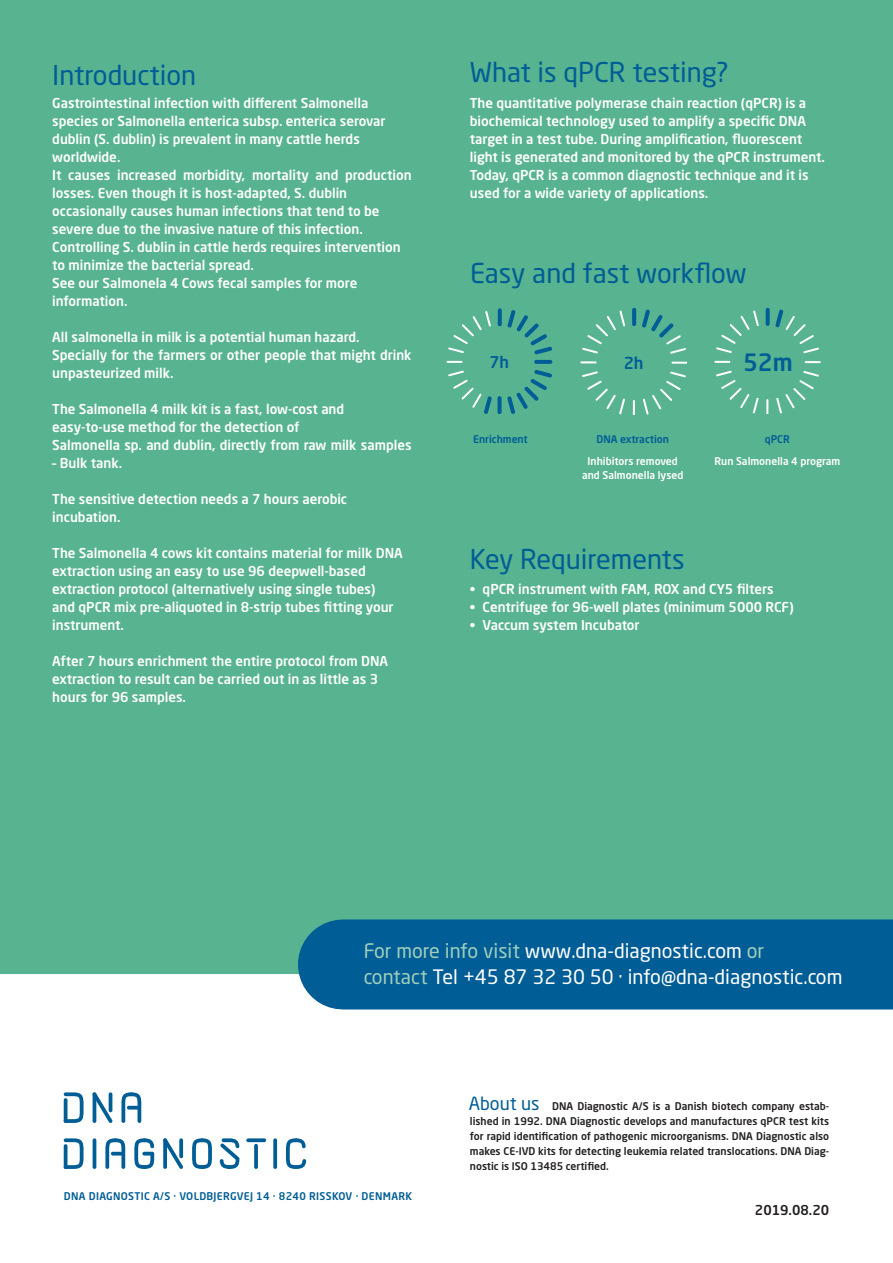
<style>
.page{position:relative;width:893px;height:1263px;background:#fff}
.page>*{position:absolute;margin:0;border:0;box-sizing:border-box;transform-origin:0 0}
.DNA_rubrik{font:27px "Neo Sans Pro";color:#005d95}
.t1{font:500 23.55px "Neo Sans Pro";color:#005d95}
.DNA_rubrik-2{font:19.8px/26px "Neo Sans Pro";color:#fff}
.DNA_rubrik-3{font:18px "Neo Sans Pro";color:#005d95}
.t2{font:500 16.35px "Neo Sans Pro";color:#005d95}
.t3{font:500 16.05px "Neo Sans Pro";color:#005d95}
.DNA_brød{font:500 13.5px/18px "Neo Sans Pro";color:#fff}
.DNA_pagina{font:500 13.5px "Neo Sans Pro";color:#231f20}
.DNA_pagina-2{font:500 10.5px/15px "Neo Sans Pro";color:#231f20;text-align:justify}
.DNA_brød-2{font:500 10.5px/13.5px "Neo Sans Pro";color:#fff;text-align:center}
.DNA_brød-3{font:500 10.5px "Neo Sans Pro";letter-spacing:.03em;color:#005d95}
.DNA_brød-4{font:500 10.5px "Neo Sans Pro";color:#005d95}
.s1{color:#a0cfbc}
</style>
<div class="page">
<div style="left:0;top:0;width:893px;height:973px;background:#57b390"></div>
<svg style="left:448px;top:370px;width:104px;height:43px"></svg>
<svg style="left:446px;top:361px;width:16px;height:2px"></svg>
<svg style="left:448px;top:311px;width:43px;height:42px"></svg>
<div style="left:498px;top:308px;width:4px;height:18px;border:2px solid #005d95"></div>
<svg style="left:499px;top:309px;width:54px;height:54px"></svg>
<div style="left:534px;top:360px;width:18px;height:4px;border:2px solid #005d95"></div>
<svg style="left:93px;top:1092px;width:19px;height:31px"></svg>
<svg style="left:163px;top:1138px;width:20px;height:31px"></svg>
<svg style="left:246px;top:1138px;width:20px;height:4px"></svg>
<svg style="left:254px;top:1144px;width:4px;height:25px"></svg>
<svg style="left:64px;top:1138px;width:20px;height:31px"></svg>
<hr style="left:93px;top:1138px;width:3px;height:31px;background:#005d95;border-radius:2px">
<svg style="left:273px;top:1138px;width:4px;height:31px"></svg>
<svg style="left:121px;top:1092px;width:20px;height:31px"></svg>
<svg style="left:105px;top:1138px;width:20px;height:31px"></svg>
<svg style="left:220px;top:1138px;width:19px;height:31px"></svg>
<svg style="left:192px;top:1138px;width:20px;height:31px"></svg>
<svg style="left:134px;top:1138px;width:20px;height:31px"></svg>
<svg style="left:286px;top:1138px;width:20px;height:31px"></svg>
<svg style="left:64px;top:1092px;width:20px;height:31px"></svg>
<div style="left:343px;top:919px;width:550px;height:90px;background:#005d95"></div>
<svg style="left:776px;top:371px;width:43px;height:42px"></svg>
<svg style="left:766px;top:399px;width:2px;height:14px"></svg>
<svg style="left:716px;top:371px;width:43px;height:42px"></svg>
<svg style="left:714px;top:361px;width:16px;height:2px"></svg>
<svg style="left:716px;top:310px;width:43px;height:43px"></svg>
<div style="left:766px;top:308px;width:4px;height:18px;border:2px solid #005d95"></div>
<svg style="left:767px;top:308px;width:52px;height:45px"></svg>
<svg style="left:805px;top:361px;width:16px;height:2px"></svg>
<svg style="left:643px;top:371px;width:43px;height:43px"></svg>
<svg style="left:633px;top:400px;width:2px;height:14px"></svg>
<svg style="left:582px;top:371px;width:43px;height:43px"></svg>
<svg style="left:580px;top:361px;width:16px;height:2px"></svg>
<svg style="left:582px;top:310px;width:43px;height:43px"></svg>
<div style="left:632px;top:308px;width:4px;height:18px;border:2px solid #005d95"></div>
<svg style="left:642px;top:309px;width:44px;height:45px"></svg>
<svg style="left:671px;top:362px;width:16px;height:2px"></svg>
<p class="DNA_rubrik" style="left:52px;top:58px;width:146px">Introduction</p>
<p class="DNA_rubrik" style="left:470px;top:55px;width:261px">What is qPCR testing?</p>
<p class="DNA_brød" style="left:52px;top:94px;width:318px">Gastrointestinal infection with different Salmonella</p>
<p class="DNA_brød" style="left:52px;top:112px;width:335px">species or Salmonella enterica subsp. enterica serovar</p>
<p class="DNA_brød" style="left:52px;top:130px;width:309px">dublin (S. dublin) is prevalent in many cattle herds</p>
<p class="DNA_brød" style="left:52px;top:148px;width:70px">worldwide.</p>
<p class="DNA_brød" style="left:52px;top:166px;width:361px">It causes increased morbidity, mortality and production losses. Even though it is host-adapted, S. dublin</p>
<p class="DNA_brød" style="left:52px;top:202px;width:329px">occasionally causes human infections that tend to be</p>
<p class="DNA_brød" style="left:52px;top:220px;width:312px">severe due to the invasive nature of this infection.</p>
<p class="DNA_brød" style="left:52px;top:238px;width:350px">Controlling S. dublin in cattle herds requires intervention</p>
<p class="DNA_brød" style="left:52px;top:256px;width:203px">to minimize the bacterial spread.</p>
<p class="DNA_brød" style="left:52px;top:274px;width:307px">See our Salmonela 4 Cows fecal samples for more</p>
<p class="DNA_brød" style="left:52px;top:292px;width:77px">information.</p>
<p class="DNA_brød" style="left:52px;top:328px;width:309px">All salmonella in milk is a potential human hazard.</p>
<p class="DNA_brød" style="left:52px;top:346px;width:361px">Specially for the farmers or other people that might drink unpasteurized milk.</p>
<p class="DNA_brød" style="left:52px;top:400px;width:293px">The Salmonella 4 milk kit is a fast, low-cost and</p>
<p class="DNA_brød" style="left:52px;top:418px;width:249px">easy-to-use method for the detection of</p>
<p class="DNA_brød" style="left:52px;top:436px;width:361px">Salmonella sp. and dublin, directly from raw milk samples</p>
<p class="DNA_brød" style="left:52px;top:454px;width:71px">– Bulk tank.</p>
<p class="DNA_brød" style="left:52px;top:490px;width:296px">The sensitive detection needs a 7 hours aerobic</p>
<p class="DNA_brød" style="left:52px;top:508px;width:70px">incubation.</p>
<p class="DNA_brød" style="left:52px;top:544px;width:352px">The Salmonella 4 cows kit contains material for milk DNA extraction using an easy to use 96 deepwell-based</p>
<p class="DNA_brød" style="left:52px;top:580px;width:343px">extraction protocol (alternatively using single tubes) and qPCR mix pre-aliquoted in 8-strip tubes fitting your instrument.</p>
<p class="DNA_brød" style="left:52px;top:652px;width:337px">After 7 hours enrichment the entire protocol from DNA extraction to result can be carried out in as little as 3 hours for 96 samples.</p>
<p class="DNA_brød" style="left:470px;top:94px;width:356px">The quantitative polymerase chain reaction (qPCR) is a biochemical technology used to amplify a specific DNA target in a test tube. During amplification, fluorescent light is generated and monitored by the qPCR instrument.<br>Today, qPCR is a common diagnostic technique and it is used for a wide variety of applications.</p>
<p class="DNA_rubrik" style="left:470px;top:257px;width:278px">Easy and fast workflow</p>
<p class="t3" style="left:489px;top:352px;width:21px">7h</p>
<p class="DNA_brød-4" style="left:473px;top:432px;width:56px">Enrichment</p>
<p class="t2" style="left:624px;top:352px;width:21px">2h</p>
<p class="t1" style="left:743px;top:347px;width:51px">52m</p>
<p class="DNA_brød-4" style="left:596px;top:432px;width:74px">DNA extraction</p>
<p class="DNA_brød-2" style="left:582px;top:454px;width:103px">Inhibitors removed and Salmonella lysed</p>
<p class="DNA_brød-3" style="left:765px;top:432px;width:27px">qPCR</p>
<p class="DNA_brød-2" style="left:714px;top:454px;width:127px">Run Salmonella 4 program</p>
<p class="DNA_rubrik" style="left:470px;top:543px;width:216px">Key Requirements</p>
<p class="DNA_brød" style="left:470px;top:580px;width:305px">• qPCR instrument with FAM, ROX and CY5 filters</p>
<p class="DNA_brød" style="left:470px;top:598px;width:325px">• Centrifuge for 96-well plates (minimum 5000 RCF)</p>
<p class="DNA_brød" style="left:470px;top:616px;width:171px">• Vaccum system Incubator</p>
<p class="DNA_rubrik-2" style="left:364px;top:937px;width:480px"><span class="s1">For more info visit</span> www.dna-diagnostic.com <span class="s1">or<br>contact</span> Tel +45 87 32 30 50 · info@dna-diagnostic.com</p>
<p class="DNA_brød-3" style="left:64px;top:1189px;width:350px">DNA DIAGNOSTIC A/S · VOLDBJERGVEJ 14 · 8240 RISSKOV · DENMARK</p>
<p class="DNA_rubrik-3" style="left:469px;top:1092px;width:72px">About us</p>
<p class="DNA_pagina-2" style="left:470px;top:1098px;width:361px;text-indent:82px">DNA Diagnostic A/S is a Danish biotech company estab&shy;lished in 1992. DNA Diagnostic develops and manufactures qPCR test kits for rapid identification of pathogenic microorganisms. DNA Diagnostic also makes CE-IVD kits for detecting leukemia related translocations. DNA Diag&shy;nostic is ISO 13485 certified.</p>
<p class="DNA_pagina" style="left:755px;top:1202px;width:76px">2019.08.20</p>
</div>
